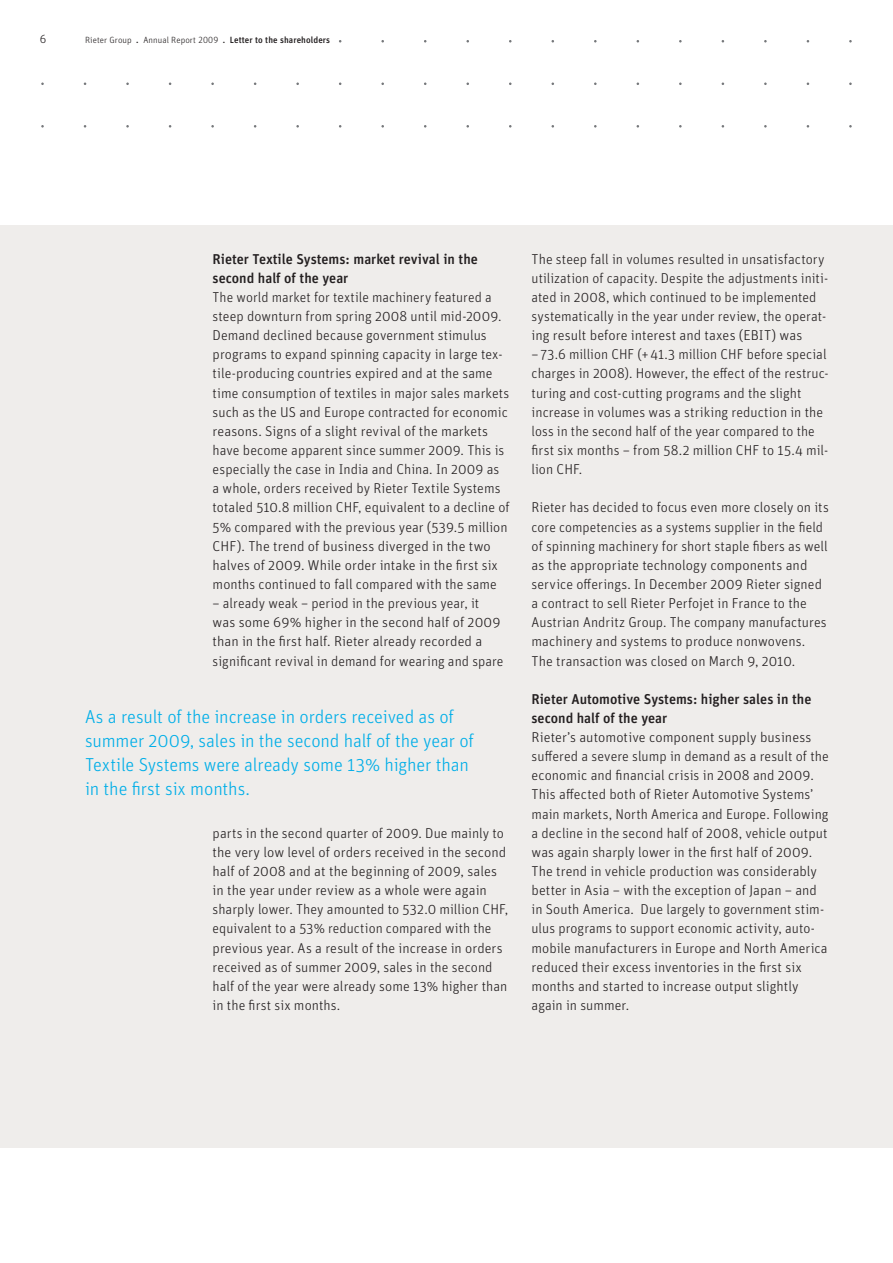
<style>
.page{position:relative;width:893px;height:1263px;background:#fff}
.page>*{position:absolute;margin:0;border:0;box-sizing:border-box;transform-origin:0 0}
.t1{font:18.75px/24px "Rieter Unit OT Light";letter-spacing:-.01em;color:#00aee8}
.t2{font:14.25px/19.2px "Rieter Unit OT Light";letter-spacing:.005em;color:#231f20}
.t3{font:12px "Rieter Unit OT Light";color:#231f20}
.t4{font:9px "Rieter Unit OT Light";letter-spacing:.01em;color:#231f20}
.s1{font-family:"Rieter Unit OT Medium"}
</style>
<div class="page">
<div style="left:0;top:225px;width:893px;height:923px;background:#efedeb"></div>
<p class="t3" style="left:40px;top:32px;width:8px">6</p>
<p class="t4" style="left:107px;top:34px;width:178px">-Konzern <span class="s1">.</span> Geschäftsbericht 2009 <span class="s1">. Abschnitt</span></p>
<p class="t4" style="left:85px;top:34px;width:247px">Rieter Group <span class="s1">.</span> Annual Report 2009 <span class="s1">. Letter to the shareholders</span></p>
<p class="t2" style="left:213px;top:249px;width:299px"><span class="s1">Rieter Textile Systems: market revival in the second half of the year<br></span>The world market for textile machinery featured a steep downturn from spring 2008 until mid-2009.<br>Demand declined because government stimulus programs to expand spinning capacity in large tex&shy;tile-producing countries expired and at the same time consumption of textiles in major sales markets such as the US and Europe contracted for economic reasons. Signs of a slight revival of the markets have become apparent since summer 2009. This is especially the case in India and China. In 2009 as<br>a whole, orders received by Rieter Textile Systems totaled 510.8 million CHF, equivalent to a decline of 5% compared with the previous year (539.5 million CHF). The trend of business diverged in the two halves of 2009. While order intake in the first six months continued to fall compared with the same</p>
<p class="t2" style="left:213px;top:594px;width:292px">– already weak – period in the previous year, it was some 69% higher in the second half of 2009 than in the first half. Rieter already recorded a significant revival in demand for wearing and spare</p>
<p class="t1" style="left:85px;top:705px;width:390px">As a result of the increase in orders received as of summer 2009, sales in the second half of the year of Textile Systems were already some 13% higher than in the first six months.</p>
<p class="t2" style="left:213px;top:823px;width:297px">parts in the second quarter of 2009. Due mainly to the very low level of orders received in the second half of 2008 and at the beginning of 2009, sales in the year under review as a whole were again sharply lower. They amounted to 532.0 million CHF, equivalent to a 53% reduction compared with the previous year. As a result of the increase in orders received as of summer 2009, sales in the second half of the year were already some 13% higher than in the first six months.</p>
<p class="t2" style="left:531px;top:249px;width:299px">The steep fall in volumes resulted in unsatisfactory utilization of capacity. Despite the adjustments initi&shy;ated in 2008, which continued to be implemented systematically in the year under review, the operat&shy;ing result before interest and taxes (EBIT) was –73.6 million CHF (+41.3 million CHF before special charges in 2008). However, the effect of the restruc&shy;turing and cost-cutting programs and the slight increase in volumes was a striking reduction in the loss in the second half of the year compared to the first six months – from 58.2 million CHF to 15.4 mil&shy;lion CHF.</p>
<p class="t2" style="left:531px;top:498px;width:299px">Rieter has decided to focus even more closely on its core competencies as a systems supplier in the field of spinning machinery for short staple fibers as well as the appropriate technology components and service offerings. In December 2009 Rieter signed a contract to sell Rieter Perfojet in France to the Austrian Andritz Group. The company manufactures machinery and systems to produce nonwovens.<br>The transaction was closed on March 9, 2010.</p>
<p class="t2" style="left:531px;top:689px;width:299px"><span class="s1">Rieter Automotive Systems: higher sales in the second half of the year<br></span>Rieter’s automotive component supply business suffered a severe slump in demand as a result of the economic and financial crisis in 2008 and 2009.<br>This affected both of Rieter Automotive Systems’ main markets, North America and Europe. Following a decline in the second half of 2008, vehicle output was again sharply lower in the first half of 2009.<br>The trend in vehicle production was considerably better in Asia – with the exception of Japan – and in South America. Due largely to government stim&shy;ulus programs to support economic activity, auto&shy;mobile manufacturers in Europe and North America reduced their excess inventories in the first six months and started to increase output slightly again in summer.</p>
</div>
